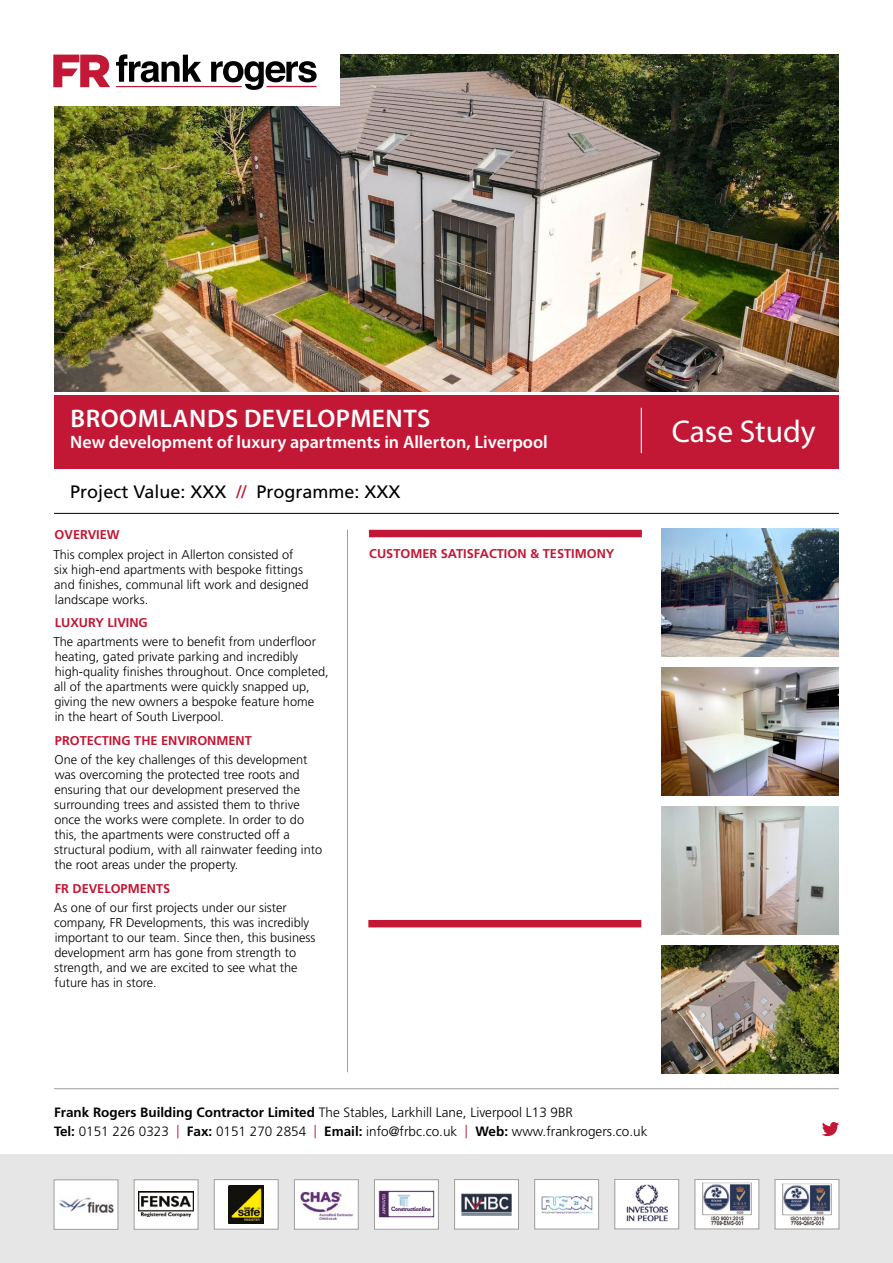
<style>
.page{position:relative;width:893px;height:1263px;background:#fff}
.page>*{position:absolute;margin:0;border:0;box-sizing:border-box;transform-origin:0 0}
.t1{font:31.5px "Myriad Pro";color:#fff}
.t2{font:600 25.5px "Myriad Pro";letter-spacing:.02em;color:#fff}
.t3{font:600 18px "Myriad Pro";color:#fff}
.t4{font:18px "Frutiger";color:#000}
.t5{font:300 13.5px/19.2px "Frutiger";color:#000}
.t6{font:300 12.75px/15px "Frutiger";color:#000}
.t7{font:700 12.75px "Frutiger";color:#c21735}
.s1{color:#c21735}
.s2{font-weight:700}
</style>
<div class="page">
<img style="left:54px;top:55px;width:785px;height:336px">
<div style="left:53px;top:33px;width:286px;height:73px;background:#fff"></div>
<div style="left:0;top:1154px;width:893px;height:109px;background:#e6e6e6"></div>
<svg style="left:116px;top:55px;width:85px;height:27px"></svg>
<svg style="left:211px;top:61px;width:106px;height:29px"></svg>
<hr style="left:116px;top:86px;width:126px;height:1px;background:#c21735">
<hr style="left:267px;top:86px;width:50px;height:1px;background:#c21735">
<svg style="left:53px;top:55px;width:57px;height:32px"></svg>
<div style="left:214px;top:1179px;width:64px;height:50px;background:#fff"></div>
<img style="left:228px;top:1185px;width:36px;height:39px">
<div style="left:214px;top:1179px;width:64px;height:50px;border:1px solid #9d9d9c"></div>
<div style="left:294px;top:1180px;width:64px;height:49px;background:#fff"></div>
<img style="left:300px;top:1191px;width:54px;height:29px">
<div style="left:294px;top:1179px;width:65px;height:50px;border:1px solid #9d9d9c"></div>
<div style="left:374px;top:1180px;width:64px;height:49px;background:#fff"></div>
<img style="left:378px;top:1190px;width:57px;height:28px">
<div style="left:374px;top:1179px;width:65px;height:50px;border:1px solid #9d9d9c"></div>
<div style="left:134px;top:1180px;width:64px;height:49px;background:#fff"></div>
<img style="left:138px;top:1192px;width:56px;height:25px">
<div style="left:134px;top:1179px;width:64px;height:50px;border:1px solid #9d9d9c"></div>
<div style="left:54px;top:1180px;width:64px;height:49px;background:#fff"></div>
<img style="left:59px;top:1197px;width:55px;height:16px">
<div style="left:54px;top:1179px;width:64px;height:50px;border:1px solid #9d9d9c"></div>
<div style="left:615px;top:1179px;width:64px;height:50px;background:#fff"></div>
<img style="left:626px;top:1184px;width:43px;height:38px">
<div style="left:615px;top:1179px;width:64px;height:50px;border:1px solid #9d9d9c"></div>
<div style="left:695px;top:1179px;width:64px;height:50px;background:#fff"></div>
<img style="left:702px;top:1182px;width:50px;height:44px">
<div style="left:695px;top:1179px;width:64px;height:50px;border:1px solid #9d9d9c"></div>
<div style="left:775px;top:1179px;width:64px;height:50px;background:#fff"></div>
<img style="left:782px;top:1183px;width:50px;height:43px">
<div style="left:775px;top:1179px;width:64px;height:50px;border:1px solid #9d9d9c"></div>
<div style="left:535px;top:1179px;width:64px;height:50px;background:#fff"></div>
<img style="left:541px;top:1197px;width:53px;height:16px">
<div style="left:534px;top:1179px;width:65px;height:50px;border:1px solid #9d9d9c"></div>
<div style="left:455px;top:1179px;width:63px;height:50px;background:#fff"></div>
<img style="left:461px;top:1193px;width:50px;height:22px">
<div style="left:454px;top:1179px;width:65px;height:50px;border:1px solid #9d9d9c"></div>
<div style="left:54px;top:395px;width:785px;height:74px;background:#c21735"></div>
<hr style="left:347px;top:530px;width:1px;height:542px;background:#9d9d9c">
<hr style="left:54px;top:1088px;width:785px;height:1px;background:#9d9d9c">
<hr style="left:54px;top:513px;width:785px;height:1px;background:#000">
<img style="left:661px;top:807px;width:178px;height:127px">
<img style="left:661px;top:529px;width:178px;height:127px">
<img style="left:661px;top:668px;width:178px;height:127px">
<img style="left:661px;top:946px;width:178px;height:127px">
<hr style="left:641px;top:408px;width:1px;height:45px;background:#fff">
<div style="left:369px;top:530px;width:273px;height:7px;background:#c21735"></div>
<div style="left:368px;top:920px;width:273px;height:7px;background:#c21735"></div>
<svg style="left:822px;top:1122px;width:17px;height:15px"></svg>
<h2 class="t2" style="left:71px;top:402px;width:361px">BROOMLANDS DEVELOPMENTS</h2>
<h3 class="t3" style="left:70px;top:431px;width:479px">New development of luxury apartments in Allerton, Liverpool</h3>
<h3 class="t4" style="left:70px;top:481px;width:332px">Project Value: XXX <span class="s1">//</span> Programme: XXX</h3>
<p class="t7" style="left:55px;top:527px;width:66px">OVERVIEW</p>
<p class="t6" style="left:54px;top:547px;width:257px">This complex project in Allerton consisted of six high-end apartments with bespoke fittings and finishes, communal lift work and designed landscape works.</p>
<p class="t7" style="left:55px;top:615px;width:95px">LUXURY LIVING</p>
<p class="t6" style="left:54px;top:635px;width:277px">The apartments were to benefit from underfloor heating, gated private parking and incredibly high-quality finishes throughout. Once completed, all of the apartments were quickly snapped up, giving the new owners a bespoke feature home<br>in the heart of South Liverpool.</p>
<p class="t7" style="left:55px;top:733px;width:198px">PROTECTING THE ENVIRONMENT</p>
<p class="t6" style="left:54px;top:752px;width:269px">One of the key challenges of this development was overcoming the protected tree roots and ensuring that our development preserved the surrounding trees and assisted them to thrive once the works were complete. In order to do this, the apartments were constructed off a structural podium, with all rainwater feeding into the root areas under the property.</p>
<p class="t7" style="left:55px;top:881px;width:117px">FR DEVELOPMENTS</p>
<p class="t6" style="left:54px;top:900px;width:263px">As one of our first projects under our sister company, FR Developments, this was incredibly important to our team. Since then, this business development arm has gone from strength to strength, and we are excited to see what the future has in store.</p>
<p class="t7" style="left:369px;top:546px;width:247px">CUSTOMER SATISFACTION &amp; TESTIMONY</p>
<h1 class="t1" style="left:672px;top:412px;width:145px">Case Study</h1>
<p class="t5" style="left:54px;top:1103px;width:595px"><span class="s2">Frank Rogers Building Contractor Limited</span> The Stables, Larkhill Lane, Liverpool L13 9BR<br><span class="s2">Tel:</span> 0151 226 0323 <span class="s1">|</span> <span class="s2">Fax:</span> 0151 270 2854 <span class="s1">|</span> <span class="s2">Email:</span> info@frbc.co.uk <span class="s1">|</span> <span class="s2">Web:</span> www.frankrogers.co.uk</p>
</div>
